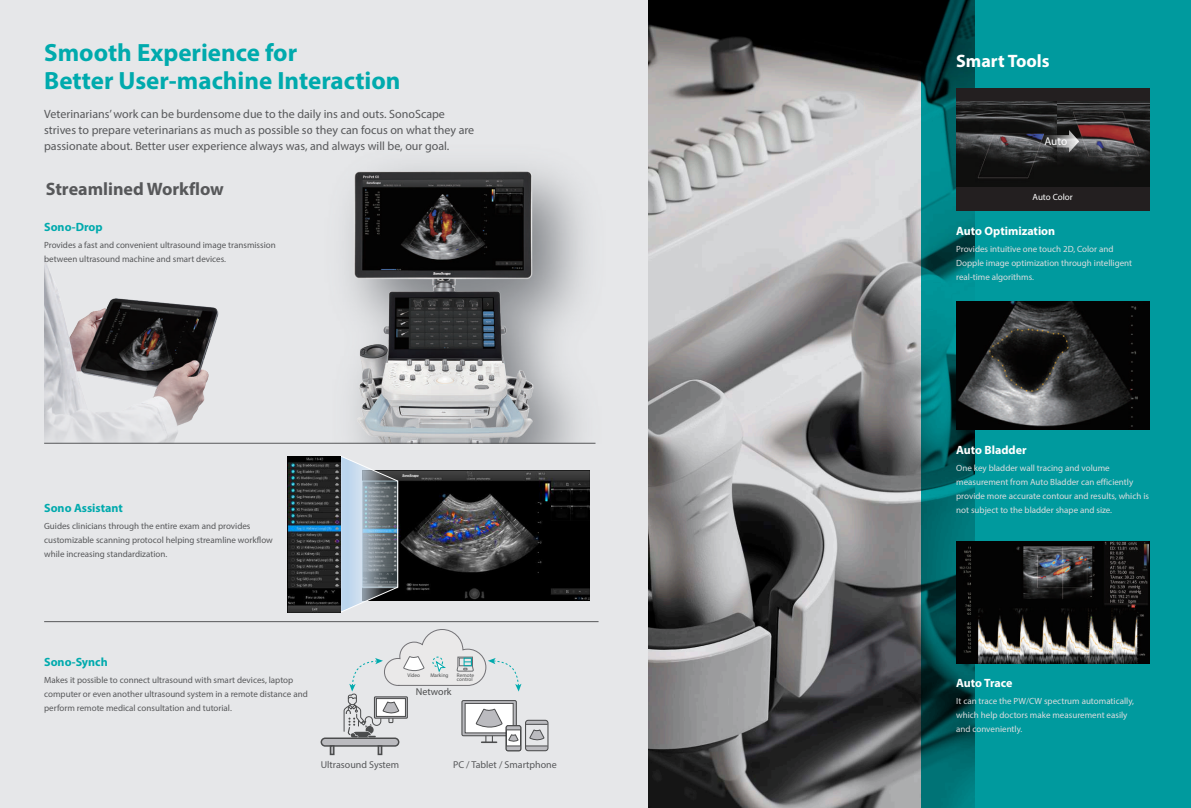
<style>
.page{position:relative;width:1191px;height:808px;background:#e6e7e9}
.page>*{position:absolute;margin:0;border:0;box-sizing:border-box;transform-origin:0 0}
.t1{font:700 25px/28px "Myriad Pro";color:#00aaad}
.t2{font:700 18px "Myriad Pro";color:#57585a}
.t3{font:700 18px "Myriad Pro";color:#fff}
.t4{font:12px/16px "Myriad Pro";color:#57585a}
.t5{font:700 12px "Myriad Pro";color:#fff}
.t6{font:700 12px "Myriad Pro";color:#00aaad}
.t7{font:11.4px "Myriad Pro";color:#fff}
.t8{font:10px "Myriad Pro";color:#57585a}
.t9{font:10px "Myriad Pro";color:#4b4c4d}
.t10{font:9px/14px "Myriad Pro";color:#57585a}
.t11{font:9px/14px "Myriad Pro";color:#dcdddf}
.t12{font:9px "Myriad Pro";color:#fff}
.t13{font:5.3px/4.2px "Myriad Pro";color:#4b4c4d}
</style>
<div class="page">
<div style="left:921px;top:0;width:270px;height:808px;background:#009a9e"></div>
<img style="left:648px;top:0;width:326px;height:808px">
<img style="left:44px;top:256px;width:262px;height:187px">
<img style="left:306px;top:166px;width:290px;height:277px">
<hr style="left:44px;top:443px;width:551px;height:1px;background:#57585a">
<hr style="left:44px;top:621px;width:554px;height:1px;background:#57585a">
<div style="left:321px;top:738px;width:78px;height:8px;background:#bbbbbf;border-radius:4px"></div>
<div style="left:320px;top:737px;width:79px;height:10px;border:1px solid #4b4c4d;border-radius:4px"></div>
<svg style="left:377px;top:751px;width:5px;height:4px"></svg>
<svg style="left:330px;top:745px;width:4px;height:10px"></svg>
<svg style="left:343px;top:629px;width:205px;height:122px"></svg>
<img style="left:398px;top:470px;width:192px;height:130px">
<svg style="left:341px;top:456px;width:57px;height:156px;background:#9eacb7"></svg>
<img style="left:288px;top:456px;width:53px;height:156px">
<div style="left:956px;top:88px;width:193px;height:123px;background:#231f20"></div>
<img style="left:956px;top:541px;width:193px;height:123px">
<img style="left:956px;top:301px;width:193px;height:128px">
<img style="left:956px;top:101px;width:193px;height:86px">
<svg style="left:1030px;top:130px;width:49px;height:22px"></svg>
<h1 class="t1" style="left:44px;top:38px;width:358px">Smooth Experience for<br>Better User-machine Interaction</h1>
<p class="t4" style="left:44px;top:105px;width:432px">Veterinarians’ work can be burdensome due to the daily ins and outs. SonoScape strives to prepare veterinarians as much as possible so they can focus on what they are passionate about. Better user experience always was, and always will be, our goal.</p>
<h2 class="t2" style="left:46px;top:177px;width:180px">Streamlined Workflow</h2>
<h3 class="t6" style="left:44px;top:219px;width:60px">Sono-Drop</h3>
<p class="t10" style="left:44px;top:238px;width:233px">Provides a fast and convenient ultrasound image transmission between ultrasound machine and smart devices.</p>
<h3 class="t6" style="left:44px;top:500px;width:80px">Sono Assistant</h3>
<p class="t10" style="left:44px;top:518px;width:230px">Guides clinicians through the entire exam and provides customizable scanning protocol helping streamline workflow while increasing standardization.</p>
<h3 class="t6" style="left:44px;top:654px;width:65px">Sono-Synch</h3>
<p class="t10" style="left:44px;top:672px;width:265px">Makes it possible to connect ultrasound with smart devices, laptop computer or even another ultrasound system in a remote distance and perform remote medical consultation and tutorial.</p>
<p class="t13" style="left:407px;top:673px;width:14px">Video</p>
<p class="t13" style="left:430px;top:673px;width:20px">Marking</p>
<p class="t13" style="left:457px;top:673px;width:19px">Remote control</p>
<p class="t9" style="left:416px;top:685px;width:37px">Network</p>
<p class="t8" style="left:321px;top:758px;width:80px">Ultrasound System</p>
<p class="t8" style="left:453px;top:758px;width:105px">PC / Tablet / Smartphone</p>
<h2 class="t3" style="left:956px;top:49px;width:95px">Smart Tools</h2>
<p class="t7" style="left:1044px;top:134px;width:24px">Auto</p>
<p class="t12" style="left:1032px;top:191px;width:42px">Auto Color</p>
<h3 class="t5" style="left:956px;top:223px;width:101px">Auto Optimization</h3>
<p class="t11" style="left:956px;top:242px;width:177px">Provides intuitive one touch 2D, Color and<br>Dopple image optimization through intelligent real-time algorithms.</p>
<h3 class="t5" style="left:956px;top:442px;width:72px">Auto Bladder</h3>
<p class="t11" style="left:956px;top:460px;width:194px">One key bladder wall tracing and volume measurement from Auto Bladder can efficiently provide more accurate contour and results, which is not subject to the bladder shape and size.</p>
<h3 class="t5" style="left:956px;top:675px;width:58px">Auto Trace</h3>
<p class="t11" style="left:956px;top:694px;width:179px">It can trace the PW/CW spectrum automatically, which help doctors make measurement easily and conveniently.</p>
</div>
